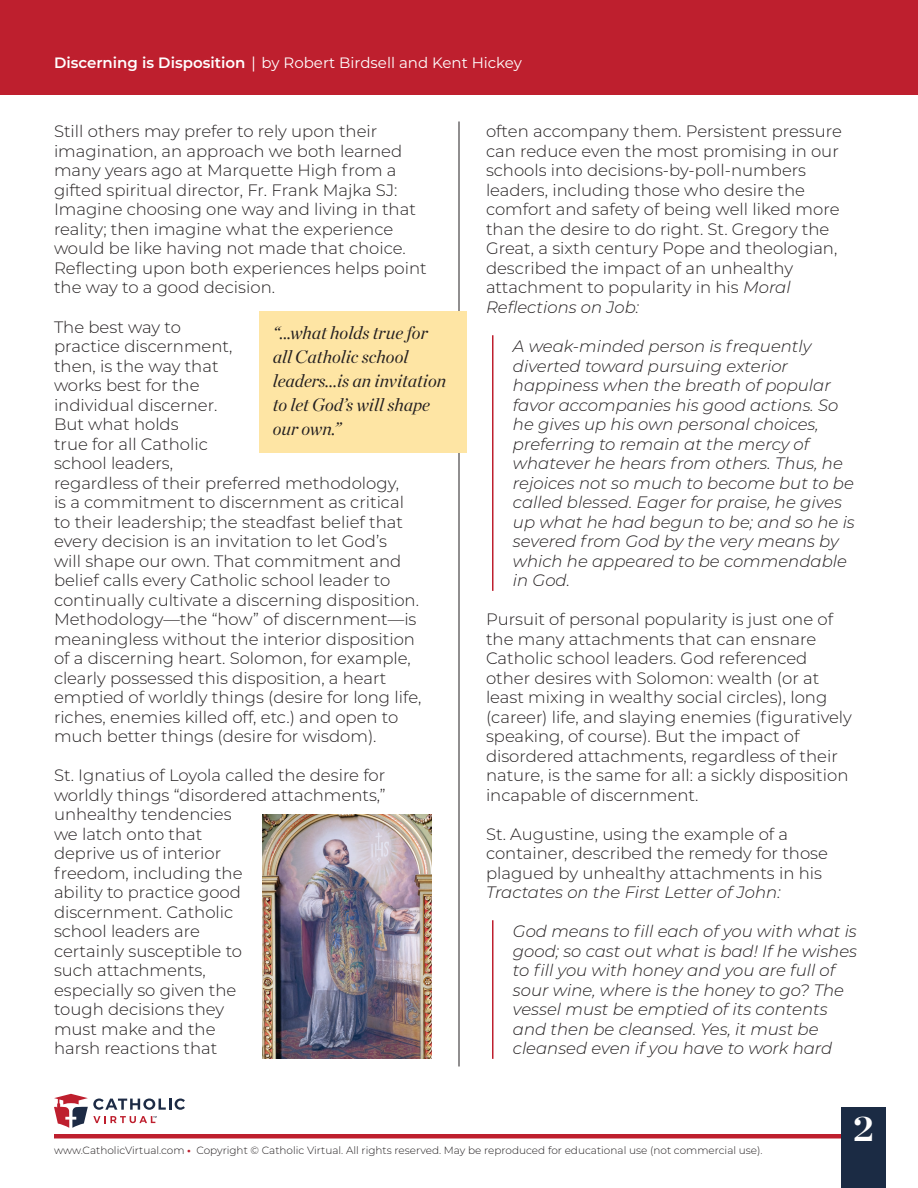
<style>
.page{position:relative;width:918px;height:1188px;background:#fff}
.page>*{position:absolute;margin:0;border:0;box-sizing:border-box;transform-origin:0 0}
.t1{font:700 36px "Chronicle Display";color:#fff}
.t2{font:italic 18px/24px "Chronicle Display";color:#231f20}
.t3{font:300 16.5px/19.5px "Montserrat";color:#231f20}
.t4{font:italic 300 16.5px/19.5px "Montserrat";color:#231f20}
.t5{font:15px "Montserrat";color:#fff}
.t6{font:300 10.5px "Montserrat";color:#231f20}
.s1{font-weight:600}
.s2{font-family:"Open Sans"}
.s3{font-style:italic}
.s4{font-weight:700;color:#be1f2e}
</style>
<div class="page">
<div style="left:54px;top:1134px;width:811px;height:5px;background:#be1f2e"></div>
<svg style="left:54px;top:1094px;width:131px;height:34px"></svg>
<div style="left:842px;top:1107px;width:44px;height:81px;background:#1b2b44"></div>
<div style="left:0;top:0;width:918px;height:94px;background:#be1f2e"></div>
<hr style="left:492px;top:336px;width:2px;height:254px;background:#be1f2e">
<hr style="left:492px;top:921px;width:2px;height:137px;background:#be1f2e">
<img style="left:262px;top:815px;width:170px;height:244px">
<hr style="left:459px;top:122px;width:1px;height:944px;background:#231f20">
<div style="left:259px;top:311px;width:208px;height:142px;background:#fee5a4"></div>
<p class="t5" style="left:54px;top:53px;width:469px"><span class="s1">Discerning is Disposition</span> <span class="s2">|</span> by Robert Birdsell and Kent Hickey</p>
<p class="t3" style="left:54px;top:121px;width:374px">Still others may prefer to rely upon their imagination, an approach we both learned many years ago at Marquette High from a gifted spiritual director, Fr. Frank Majka SJ:<br>Imagine choosing one way and living in that reality; then imagine what the experience would be like having not made that choice.<br>Reflecting upon both experiences helps point the way to a good decision.</p>
<p class="t3" style="left:54px;top:316px;width:369px">The best way to<br>practice discernment,<br>then, is the way that<br>works best for the<br>individual discerner.<br>But what holds<br>true for all Catholic<br>school leaders,<br>regardless of their preferred methodology,<br>is a commitment to discernment as critical to their leadership; the steadfast belief that every decision is an invitation to let God’s<br>will shape our own. That commitment and belief calls every Catholic school leader to continually cultivate a discerning disposition.<br>Methodology—the “how” of discernment—is meaningless without the interior disposition of a discerning heart. Solomon, for example, clearly possessed this disposition, a heart emptied of worldly things (desire for long life, riches, enemies killed off, etc.) and open to much better things (desire for wisdom).</p>
<p class="t3" style="left:54px;top:765px;width:333px">St. Ignatius of Loyola called the desire for worldly things “disordered attachments,” unhealthy tendencies<br>we latch onto that<br>deprive us of interior<br>freedom, including the<br>ability to practice good<br>discernment. Catholic<br>school leaders are<br>certainly susceptible to<br>such attachments,<br>especially so given the<br>tough decisions they<br>must make and the<br>harsh reactions that</p>
<p class="t2" style="left:273px;top:319px;width:175px">“...what holds true for all Catholic school leaders...is an invitation to let God’s will shape our own.”</p>
<p class="t3" style="left:486px;top:121px;width:357px">often accompany them. Persistent pressure can reduce even the most promising in our schools into decisions-by-poll-numbers leaders, including those who desire the comfort and safety of being well liked more than the desire to do right. St. Gregory the Great, a sixth century Pope and theologian, described the impact of an unhealthy attachment to popularity in his <span class="s3">Moral Reflections on Job:</span></p>
<p class="t4" style="left:513px;top:336px;width:343px">A weak-minded person is frequently diverted toward pursuing exterior happiness when the breath of popular favor accompanies his good actions. So he gives up his own personal choices, preferring to remain at the mercy of whatever he hears from others. Thus, he rejoices not so much to become but to be called blessed. Eager for praise, he gives up what he had begun to be; and so he is severed from God by the very means by which he appeared to be commendable in God.</p>
<p class="t3" style="left:486px;top:609px;width:368px">Pursuit of personal popularity is just one of the many attachments that can ensnare Catholic school leaders. God referenced other desires with Solomon: wealth (or at least mixing in wealthy social circles), long (career) life, and slaying enemies (figuratively speaking, of course). But the impact of disordered attachments, regardless of their nature, is the same for all: a sickly disposition incapable of discernment.</p>
<p class="t3" style="left:486px;top:823px;width:344px">St. Augustine, using the example of a container, described the remedy for those plagued by unhealthy attachments in his</p>
<p class="t4" style="left:486px;top:882px;width:296px">Tractates on the First Letter of John:</p>
<p class="t4" style="left:513px;top:921px;width:346px">God means to fill each of you with what is good; so cast out what is bad! If he wishes to fill you with honey and you are full of sour wine, where is the honey to go? The vessel must be emptied of its contents and then be cleansed. Yes, it must be cleansed even if you have to work hard</p>
<h1 class="t1" style="left:853px;top:1100px;width:22px">2</h1>
<p class="t6" style="left:54px;top:1143px;width:710px">www.CatholicVirtual.com <span class="s4">•</span> Copyright © Catholic Virtual. All rights reserved. May be reproduced for educational use (not commercial use).</p>
</div>
